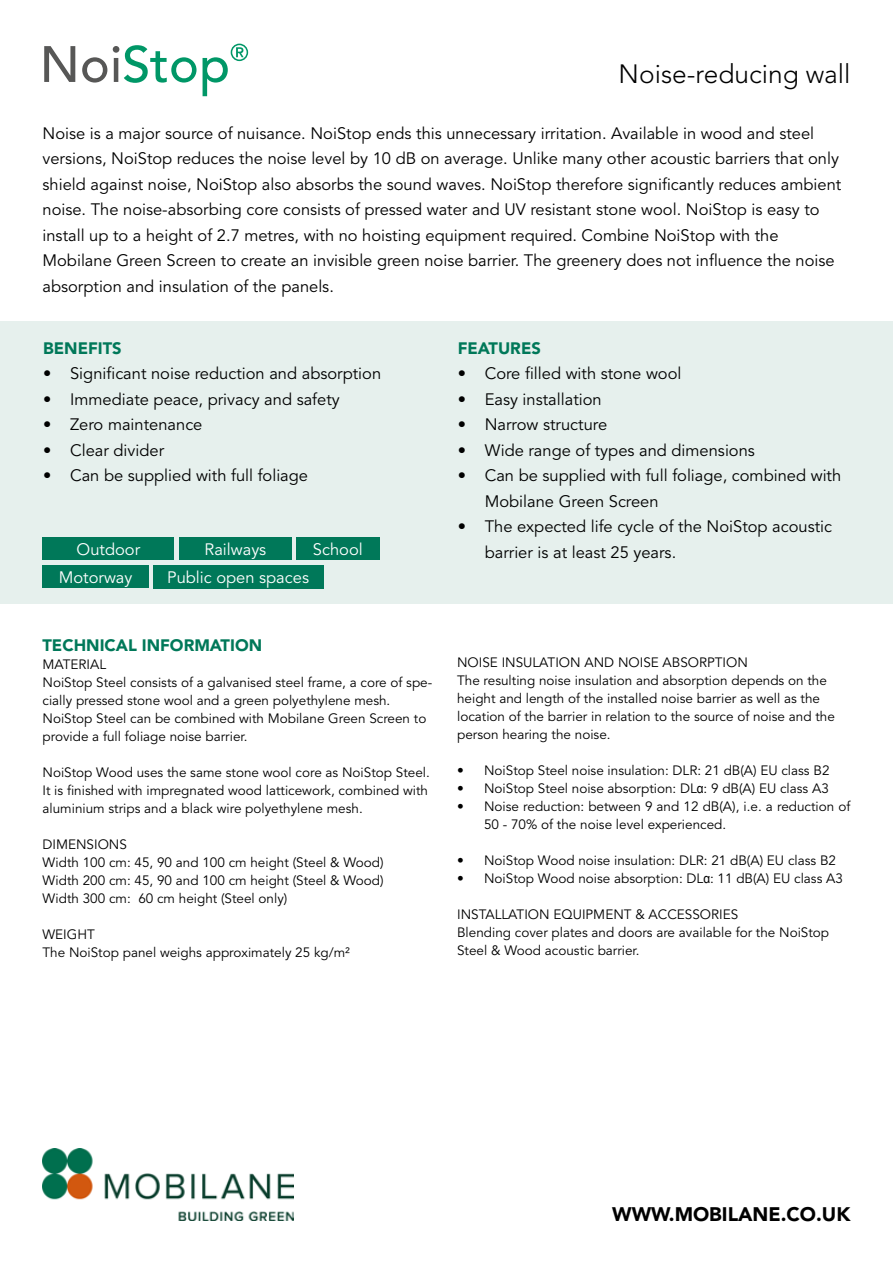
<style>
.page{position:relative;width:893px;height:1263px;background:#fff}
.page>*{position:absolute;margin:0;border:0;box-sizing:border-box;transform-origin:0 0}
.t1{font:300 26.25px "Avenir LT Std";color:#000}
.t2{font:900 19.5px "Avenir LT Std";color:#000}
.t3{font:16.5px/25.5px "Avenir LT Std";color:#000}
.t4{font:16.5px "Avenir LT Std";color:#fff}
.t5{font:900 16.5px "Avenir LT Std";color:#007859}
.t6{font:13.5px/18px "Avenir LT Std";color:#000}
.s1{font-family:"Arial Narrow"}
</style>
<div class="page">
<div style="left:0;top:321px;width:893px;height:282px;background:#e6f0ed"></div>
<div style="left:179px;top:537px;width:112px;height:23px;background:#007859"></div>
<div style="left:296px;top:537px;width:83px;height:23px;background:#007859"></div>
<div style="left:43px;top:565px;width:106px;height:23px;background:#007859"></div>
<div style="left:153px;top:565px;width:170px;height:24px;background:#007859"></div>
<div style="left:43px;top:537px;width:131px;height:23px;background:#007859"></div>
<img style="left:43px;top:1148px;width:250px;height:72px">
<svg style="left:44px;top:46px;width:31px;height:36px"></svg>
<svg style="left:82px;top:57px;width:25px;height:26px"></svg>
<svg style="left:113px;top:45px;width:84px;height:38px"></svg>
<svg style="left:203px;top:44px;width:45px;height:52px"></svg>
<h1 class="t1" style="left:619px;top:63px;width:233px">Noise-reducing wall</h1>
<p class="t3" style="left:43px;top:122px;width:800px">Noise is a major source of nuisance. NoiStop ends this unnecessary irritation. Available in wood and steel versions, NoiStop reduces the noise level by 10 dB on average. Unlike many other acoustic barriers that only shield against noise, NoiStop also absorbs the sound waves. NoiStop therefore significantly reduces ambient noise. The noise-absorbing core consists of pressed water and UV resistant stone wool. NoiStop is easy to install up to a height of 2.7 metres, with no hoisting equipment required. Combine NoiStop with the Mobilane Green Screen to create an invisible green noise barrier. The greenery does not influence the noise absorption and insulation of the panels.</p>
<p class="t5" style="left:43px;top:338px;width:80px">BENEFITS</p>
<p class="t3" style="left:43px;top:362px;width:340px">• Significant noise reduction and absorption</p>
<p class="t3" style="left:43px;top:388px;width:298px">• Immediate peace, privacy and safety</p>
<p class="t3" style="left:43px;top:413px;width:161px">• Zero maintenance</p>
<p class="t3" style="left:43px;top:439px;width:123px">• Clear divider</p>
<p class="t3" style="left:43px;top:464px;width:266px">• Can be supplied with full foliage</p>
<p class="t5" style="left:458px;top:338px;width:85px">FEATURES</p>
<p class="t3" style="left:458px;top:362px;width:225px">• Core filled with stone wool</p>
<p class="t3" style="left:458px;top:388px;width:145px">• Easy installation</p>
<p class="t3" style="left:458px;top:413px;width:151px">• Narrow structure</p>
<p class="t3" style="left:458px;top:439px;width:299px">• Wide range of types and dimensions</p>
<p class="t3" style="left:485px;top:464px;width:358px;text-indent:-27px">• Can be supplied with full foliage, combined with<br>Mobilane Green Screen</p>
<p class="t3" style="left:458px;top:515px;width:376px">• The expected life cycle of the NoiStop acoustic</p>
<p class="t4" style="left:77px;top:542px;width:65px">Outdoor</p>
<p class="t4" style="left:205px;top:542px;width:63px">Railways</p>
<p class="t4" style="left:313px;top:542px;width:51px">School</p>
<p class="t3" style="left:485px;top:541px;width:193px">barrier is at least 25 years.</p>
<p class="t4" style="left:59px;top:570px;width:75px">Motorway</p>
<p class="t4" style="left:167px;top:570px;width:143px">Public open spaces</p>
<p class="t5" style="left:43px;top:636px;width:221px">TECHNICAL INFORMATION</p>
<p class="t6" style="left:43px;top:657px;width:391px">MATERIAL<br>NoiStop Steel consists of a galvanised steel frame, a core of spe&shy;cially pressed stone wool and a green polyethylene mesh.<br>NoiStop Steel can be combined with Mobilane Green Screen to provide a full foliage noise barrier.</p>
<p class="t6" style="left:43px;top:765px;width:389px">NoiStop Wood uses the same stone wool core as NoiStop Steel.<br>It is finished with impregnated wood latticework, combined with aluminium strips and a black wire polyethylene mesh.</p>
<p class="t6" style="left:43px;top:837px;width:343px">DIMENSIONS<br>Width 100 cm: 45, 90 and 100 cm height (Steel &amp; Wood)<br>Width 200 cm: 45, 90 and 100 cm height (Steel &amp; Wood)<br>Width 300 cm: 60 cm height (Steel only)</p>
<p class="t6" style="left:43px;top:927px;width:309px">WEIGHT<br>The NoiStop panel weighs approximately 25 kg/m²</p>
<p class="t6" style="left:457px;top:655px;width:379px">NOISE INSULATION AND NOISE ABSORPTION<br>The resulting noise insulation and absorption depends on the height and length of the installed noise barrier as well as the location of the barrier in relation to the source of noise and the person hearing the noise.</p>
<p class="t6" style="left:457px;top:763px;width:374px">• NoiStop Steel noise insulation: DLR: 21 dB(A) EU class B2</p>
<p class="t6" style="left:457px;top:781px;width:373px">• NoiStop Steel noise absorption: DL<span class="s1">α</span>: 9 dB(A) EU class A3</p>
<p class="t6" style="left:484px;top:799px;width:368px;text-indent:-27px">• Noise reduction: between 9 and 12 dB(A), i.e. a reduction of<br>50 - 70% of the noise level experienced.</p>
<p class="t6" style="left:457px;top:853px;width:380px">• NoiStop Wood noise insulation: DLR: 21 dB(A) EU class B2</p>
<p class="t6" style="left:457px;top:871px;width:387px">• NoiStop Wood noise absorption: DL<span class="s1">α</span>: 11 dB(A) EU class A3</p>
<p class="t6" style="left:457px;top:907px;width:373px">INSTALLATION EQUIPMENT &amp; ACCESSORIES<br>Blending cover plates and doors are available for the NoiStop<br>Steel &amp; Wood acoustic barrier.</p>
<h2 class="t2" style="left:612px;top:1203px;width:240px">WWW.MOBILANE.CO.UK</h2>
</div>
